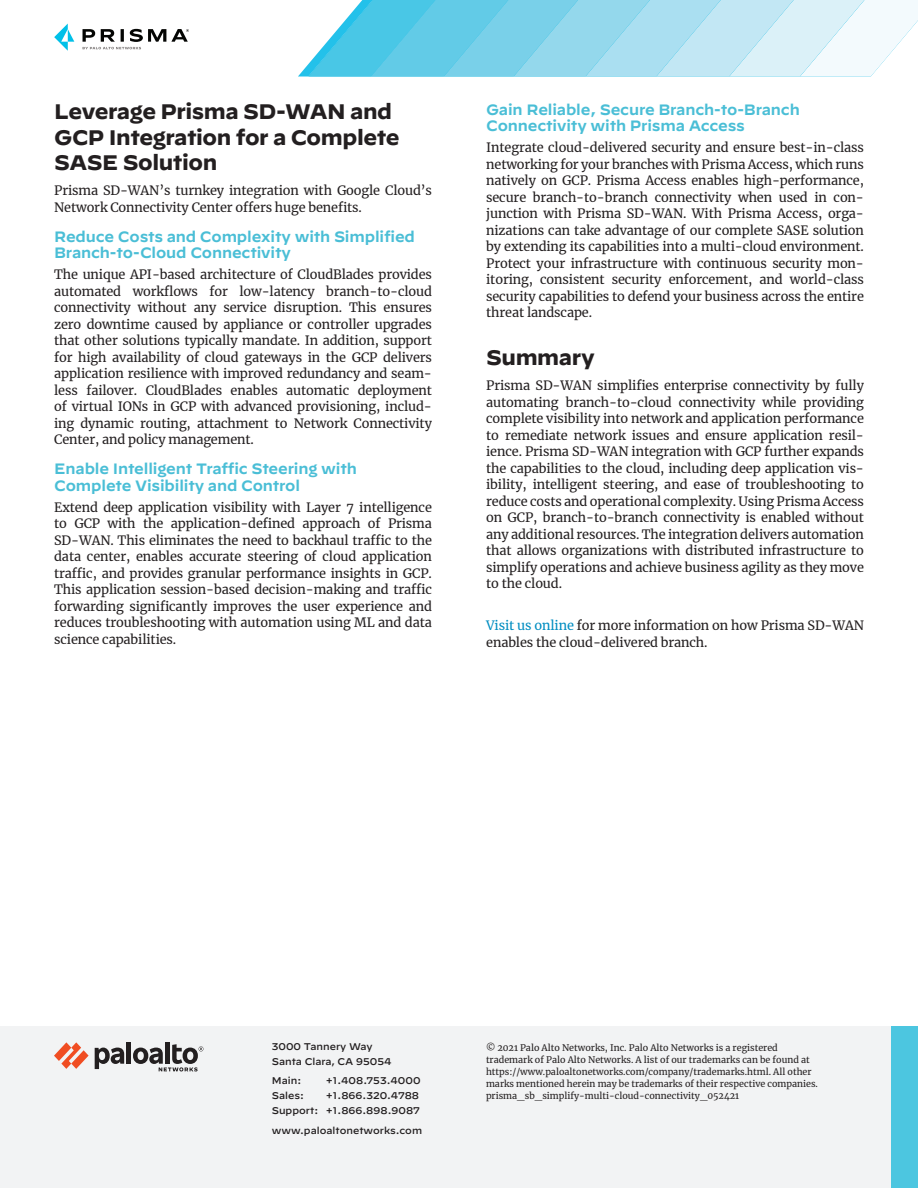
<style>
.page{position:relative;width:918px;height:1188px;background:#fff}
.page>*{position:absolute;margin:0;border:0;box-sizing:border-box;transform-origin:0 0}
.t1{font:700 21px/25.2px "Decimal";letter-spacing:-.02em;color:#231f20}
.t2{font:600 15px/16.5px "Decimal";letter-spacing:-.01em;color:#4abed6}
.body-text{font:12.75px/16.5px "Merriweather";letter-spacing:-.01em;color:#231f20;text-align:justify}
.t3{font:500 9.75px/15px "Decimal";color:#231f20}
.t4{font:9px/12px "Merriweather";color:#231f20}
.s1{color:#008dc1}
</style>
<div class="page">
<svg style="left:298px;top:0;width:620px;height:76px"></svg>
<div style="left:0;top:1026px;width:918px;height:162px;background:#f2f3f4"></div>
<svg style="left:54px;top:1042px;width:35px;height:27px"></svg>
<hr style="left:127px;top:1042px;width:4px;height:22px;background:#231f20">
<svg style="left:95px;top:1048px;width:29px;height:21px"></svg>
<div style="left:165px;top:1042px;width:5px;height:22px;background:#231f20"></div>
<svg style="left:133px;top:1044px;width:70px;height:27px"></svg>
<div style="left:891px;top:1026px;width:27px;height:162px;background:#4cc6e0"></div>
<svg style="left:54px;top:24px;width:20px;height:27px"></svg>
<svg style="left:83px;top:29px;width:106px;height:20px"></svg>
<p class="t1" style="left:54px;top:100px;width:347px">Leverage Prisma SD-WAN and<br>GCP Integration for a Complete<br>SASE Solution</p>
<p class="body-text" style="left:54px;top:182px;width:379px">Prisma SD-WAN’s turnkey integration with Google Cloud’s<br>Network Connectivity Center offers huge benefits.</p>
<p class="t2" style="left:54px;top:226px;width:362px">Reduce Costs and Complexity with Simplified<br>Branch-to-Cloud Connectivity</p>
<p class="body-text" style="left:54px;top:266px;width:379px">The unique API-based architecture of CloudBlades provides automated workflows for low-latency branch-to-cloud connectivity without any service disruption. This ensures zero downtime caused by appliance or controller upgrades that other solutions typically mandate. In addition, support for high availability of cloud gateways in the GCP delivers application resilience with improved redundancy and seam&shy;less failover. CloudBlades enables automatic deployment of virtual IONs in GCP with advanced provisioning, includ&shy;ing dynamic routing, attachment to Network Connectivity Center, and policy management.</p>
<p class="t2" style="left:54px;top:459px;width:304px">Enable Intelligent Traffic Steering with<br>Complete Visibility and Control</p>
<p class="body-text" style="left:54px;top:499px;width:379px">Extend deep application visibility with Layer 7 intelligence to GCP with the application-defined approach of Prisma SD-WAN. This eliminates the need to backhaul traffic to the data center, enables accurate steering of cloud application traffic, and provides granular performance insights in GCP.<br>This application session-based decision-making and traffic forwarding significantly improves the user experience and reduces troubleshooting with automation using ML and data science capabilities.</p>
<p class="t2" style="left:486px;top:99px;width:315px">Gain Reliable, Secure Branch-to-Branch<br>Connectivity with Prisma Access</p>
<p class="body-text" style="left:486px;top:139px;width:379px">Integrate cloud-delivered security and ensure best-in-class networking for your branches with Prisma Access, which runs natively on GCP. Prisma Access enables high-performance, secure branch-to-branch connectivity when used in con&shy;junction with Prisma SD-WAN. With Prisma Access, orga&shy;nizations can take advantage of our complete SASE solution by extending its capabilities into a multi-cloud environment.<br>Protect your infrastructure with continuous security mon&shy;itoring, consistent security enforcement, and world-class security capabilities to defend your business across the entire threat landscape.</p>
<p class="t1" style="left:486px;top:345px;width:110px">Summary</p>
<p class="body-text" style="left:486px;top:377px;width:379px">Prisma SD-WAN simplifies enterprise connectivity by fully automating branch-to-cloud connectivity while providing complete visibility into network and application performance to remediate network issues and ensure application resil&shy;ience. Prisma SD-WAN integration with GCP further expands the capabilities to the cloud, including deep application vis&shy;ibility, intelligent steering, and ease of troubleshooting to reduce costs and operational complexity. Using Prisma Access on GCP, branch-to-branch connectivity is enabled without any additional resources. The integration delivers automation that allows organizations with distributed infrastructure to simplify operations and achieve business agility as they move to the cloud.</p>
<p class="body-text" style="left:486px;top:617px;width:379px"><span class="s1">Visit us online</span> for more information on how Prisma SD-WAN enables the cloud-delivered branch.</p>
<p class="t3" style="left:272px;top:1038px;width:121px">3000 Tannery Way<br>Santa Clara, CA 95054</p>
<p class="t3" style="left:272px;top:1072px;width:31px">Main:</p>
<p class="t3" style="left:326px;top:1072px;width:96px">+1.408.753.4000</p>
<p class="t3" style="left:272px;top:1087px;width:34px">Sales:</p>
<p class="t3" style="left:272px;top:1087px;width:150px;text-align:right">+1.866.320.4788<br>Support: +1.866.898.9087</p>
<p class="t3" style="left:272px;top:1122px;width:152px">www.paloaltonetworks.com</p>
<p class="t4" style="left:486px;top:1042px;width:334px">© 2021 Palo Alto Networks, Inc. Palo Alto Networks is a registered trademark of Palo Alto Networks. A list of our trademarks can be found at https://www.paloaltonetworks.com/company/trademarks.html. All other marks mentioned herein may be trademarks of their respective companies. prisma_sb_simplify-multi-cloud-connectivity_052421</p>
</div>
